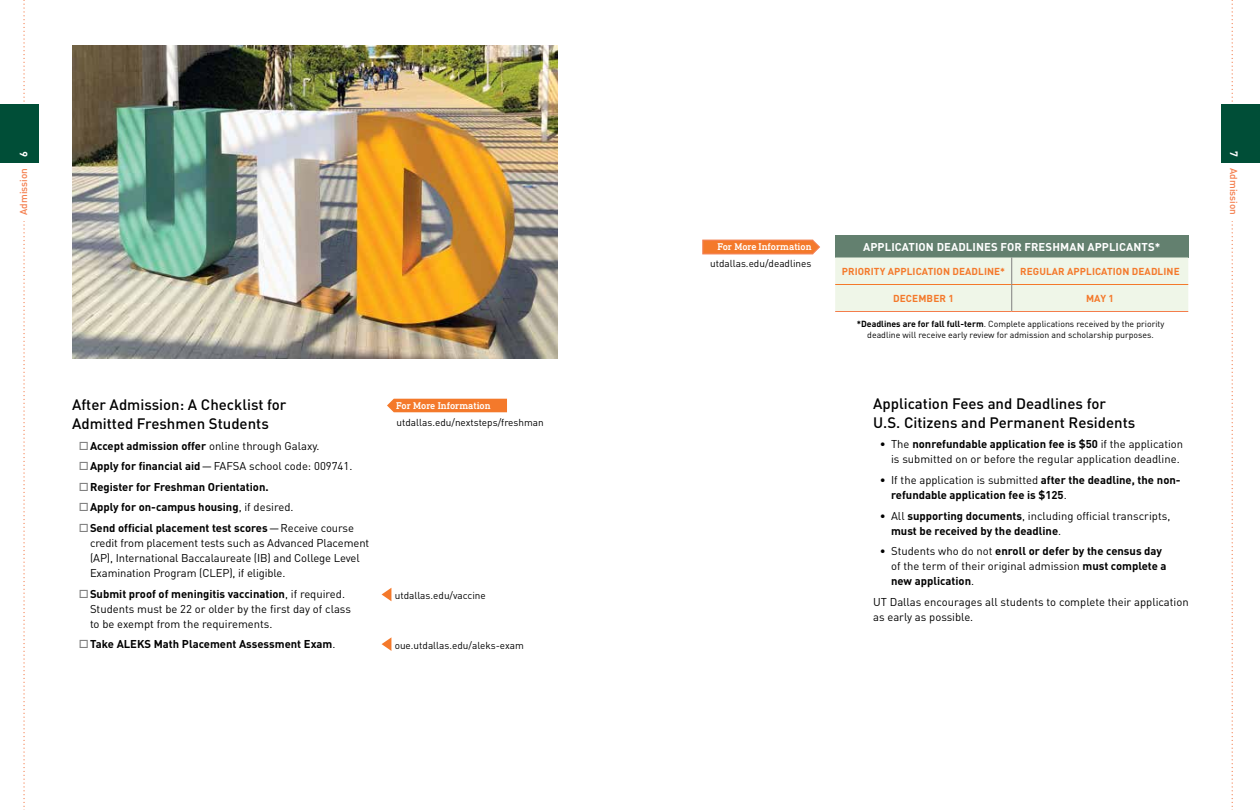
<style>
.page{position:relative;width:1260px;height:810px;background:#fff}
.page>*{position:absolute;margin:0;border:0;box-sizing:border-box;transform-origin:0 0}
.t1{font:500 15px/18.8px "DIN Pro";color:#000}
.t2{font:700 11.25px/20.6px "DIN Pro";color:#000}
.t3{font:11.25px/15px "DIN Pro";letter-spacing:-.01em;color:#000}
.t4{font:700 11.25px "DIN Pro";letter-spacing:.01em;color:#fff}
.t5{font:700 10.62px "DIN Pro";color:#fff}
.t6{font:10px "DIN Pro";color:#000}
.t7{font:700 10px "DIN Pro";letter-spacing:.01em;color:#f4792b}
.t8{font:500 10px "DIN Next Slab Pro";color:#fff}
.t9{font:500 10px "DIN Pro";color:#f47d4c}
.t10{font:8.75px/11.2px "DIN Pro";color:#000;text-align:center}
.s1{font-weight:400}
.s2{font-weight:700}
</style>
<div class="page">
<div style="left:387px;top:399px;width:120px;height:13px;background:#f4792b"></div>
<img style="left:72px;top:45px;width:486px;height:313px">
<svg style="left:382px;top:588px;width:9px;height:13px"></svg>
<svg style="left:382px;top:637px;width:9px;height:14px"></svg>
<div style="left:835px;top:235px;width:353px;height:23px;background:#63806f"></div>
<div style="left:835px;top:258px;width:353px;height:54px;background:#eff6e8"></div>
<svg style="left:702px;top:239px;width:118px;height:16px;background:#f58746"></svg>
<svg style="left:1232px;top:0;width:1px;height:810px"></svg>
<div style="left:1224px;top:163px;width:20px;height:58px;background:#fff"></div>
<div style="left:1221px;top:104px;width:39px;height:59px;background:#004e37"></div>
<svg style="left:23px;top:0;width:2px;height:810px"></svg>
<div style="left:14px;top:163px;width:19px;height:58px;background:#fff"></div>
<div style="left:0;top:104px;width:39px;height:59px;background:#004e37"></div>
<p class="t5" style="left:16px;top:157px;width:7px;rotate:-90deg">6</p>
<p class="t9" style="left:17px;top:215px;width:48px;rotate:-90deg">Admission</p>
<h1 class="t1" style="left:72px;top:395px;width:216px">After Admission: A Checklist for<br>Admitted Freshmen Students</h1>
<p class="t2" style="left:90px;top:435px;width:266px">Accept admission offer <span class="s1">online through Galaxy.<br></span>Apply for financial aid<span class="s1">—FAFSA school code: 009741.<br></span>Register for Freshman Orientation.<br>Apply for on-campus housing<span class="s1">, if desired.<br></span>Send official placement test scores<span class="s1">—Receive course</span></p>
<p class="t3" style="left:90px;top:535px;width:281px">credit from placement tests such as Advanced Placement (AP), International Baccalaureate (IB) and College Level<br>Examination Program (CLEP), if eligible.</p>
<p class="t3" style="left:90px;top:586px;width:262px"><span class="s2">Submit proof of meningitis vaccination</span>, if required.<br>Students must be 22 or older by the first day of class to be exempt from the requirements.</p>
<p class="t2" style="left:90px;top:633px;width:247px">Take ALEKS Math Placement Assessment Exam<span class="s1">.</span></p>
<p class="t8" style="left:396px;top:400px;width:96px">For More Information</p>
<p class="t6" style="left:397px;top:415px;width:149px">utdallas.edu/nextsteps/freshman</p>
<p class="t6" style="left:395px;top:589px;width:93px">utdallas.edu/vaccine</p>
<p class="t6" style="left:395px;top:638px;width:131px">oue.utdallas.edu/aleks-exam</p>
<p class="t8" style="left:717px;top:241px;width:96px">For More Information</p>
<p class="t6" style="left:710px;top:257px;width:103px">utdallas.edu/deadlines</p>
<p class="t4" style="left:863px;top:239px;width:299px">APPLICATION DEADLINES FOR FRESHMAN APPLICANTS*</p>
<p class="t7" style="left:842px;top:264px;width:165px">PRIORITY APPLICATION DEADLINE*</p>
<p class="t7" style="left:1020px;top:264px;width:161px">REGULAR APPLICATION DEADLINE</p>
<p class="t7" style="left:893px;top:291px;width:62px">DECEMBER 1</p>
<p class="t7" style="left:1086px;top:291px;width:29px">MAY 1</p>
<p class="t10" style="left:857px;top:318px;width:309px"><span class="s2">*Deadlines are for fall full-term</span>. Complete applications received by the priority deadline will receive early review for admission and scholarship purposes.</p>
<h1 class="t1" style="left:873px;top:394px;width:264px">Application Fees and Deadlines for<br>U.S. Citizens and Permanent Residents</h1>
<p class="t3" style="left:891px;top:436px;width:294px;text-indent:-11px">• The <span class="s2">nonrefundable application fee is $50</span> if the application is submitted on or before the regular application deadline.</p>
<p class="t2" style="left:891px;top:472px;width:291px;line-height:15px;text-indent:-11px"><span class="s1">• If the application is submitted</span> after the deadline, the non&shy;refundable application fee is $125<span class="s1">.</span></p>
<p class="t2" style="left:891px;top:508px;width:281px;line-height:15px;text-indent:-11px"><span class="s1">• All</span> supporting documents<span class="s1">, including official transcripts, </span>must be received by the deadline<span class="s1">.</span></p>
<p class="t2" style="left:891px;top:543px;width:277px;line-height:15px;text-indent:-11px"><span class="s1">• Students who do not</span> enroll or defer by the census day <span class="s1">of the term of their original admission</span> must complete a new application<span class="s1">.</span></p>
<p class="t3" style="left:873px;top:594px;width:317px">UT Dallas encourages all students to complete their application as early as possible.</p>
<p class="t5" style="left:1241px;top:151px;width:7px;rotate:90deg">7</p>
<p class="t9" style="left:1241px;top:168px;width:48px;rotate:90deg">Admission</p>
</div>
